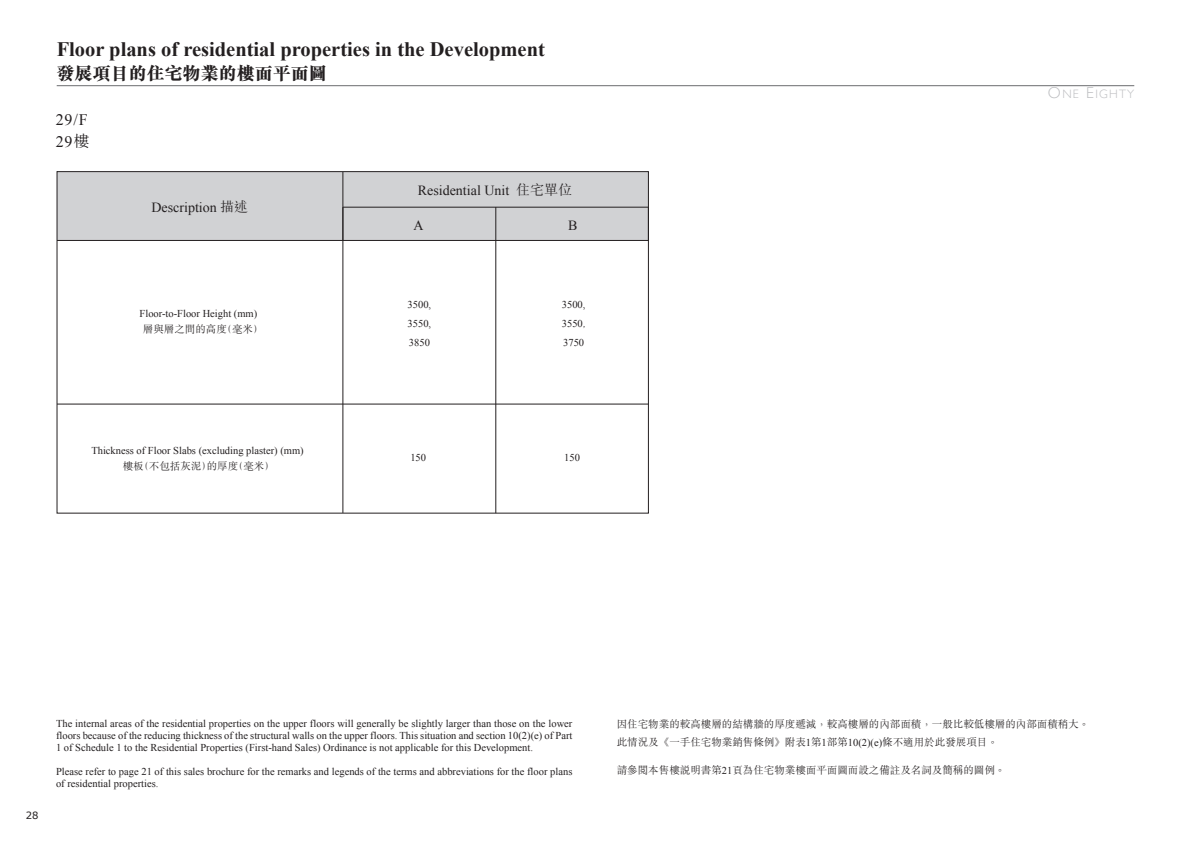
<style>
.page{position:relative;width:1191px;height:842px;background:#fff}
.page>*{position:absolute;margin:0;border:0;box-sizing:border-box;transform-origin:0 0}
.t1{font:700 20.5px "Times New Roman";color:#231f20}
.t2{font:800 18px "M Sung HK";color:#231f20}
.t3{font:16px/22px "Times New Roman";color:#231f20}
.t4{font:14px "Times New Roman";color:#231f20}
.t5{font:300 12.1px "Gill Sans";letter-spacing:.1em;color:#bcbdc0}
.t6{font:10.5px/19px "Times New Roman";color:#231f20;text-align:justify}
.t7{font:300 10.5px/18px "M Sung HK";color:#231f20}
.t8{font:10px "Verdana";color:#231f20}
.s1{font-family:"M Sung HK";font-weight:300}
.s2{font-family:"Adobe Ming Std";font-weight:300}
.s3{font-size:15.8px}
.s4{font-family:"Times New Roman";font-weight:400}
</style>
<div class="page">
<hr style="left:57px;top:85px;width:1077px;height:1px;background:#6c6d70">
<div style="left:57px;top:172px;width:591px;height:68px;background:#d1d2d4"></div>
<hr style="left:57px;top:240px;width:591px;height:1px;background:#231f20">
<hr style="left:342px;top:172px;width:1px;height:341px;background:#231f20">
<hr style="left:343px;top:207px;width:305px;height:1px;background:#231f20">
<hr style="left:57px;top:404px;width:591px;height:1px;background:#231f20">
<hr style="left:495px;top:207px;width:1px;height:306px;background:#231f20">
<h1 class="t1" style="left:57px;top:35px;width:490px">Floor plans of residential properties in the Development</h1>
<h2 class="t2" style="left:57px;top:61px;width:271px">發展項目的住宅物業的樓面平面圖</h2>
<h3 class="t3" style="left:56px;top:108px;width:35px">29/F<br>29<span class="s1">樓</span></h3>
<h3 class="t4" style="left:151px;top:198px;width:98px">Description <span class="s1">描述</span></h3>
<p class="t6" style="left:140px;top:304px;width:119px">Floor-to-Floor Height (mm)</p>
<p class="t7" style="left:143px;top:319px;width:122px">層與層之間的高度（毫米）</p>
<p class="t6" style="left:91px;top:440px;width:214px">Thickness of Floor Slabs (excluding plaster) (mm)</p>
<p class="t7" style="left:123px;top:456px;width:154px">樓板（不包括灰泥）的厚度（毫米）</p>
<h3 class="t4" style="left:418px;top:181px;width:156px">Residential Unit <span class="s1">住宅單位</span></h3>
<h3 class="t4" style="left:413px;top:216px;width:12px">A</h3>
<h3 class="t4" style="left:568px;top:216px;width:11px">B</h3>
<p class="t6" style="left:407px;top:295px;width:25px">3500, 3550, 3850</p>
<p class="t6" style="left:562px;top:295px;width:25px">3500, 3550<span class="s2">, </span>3750</p>
<p class="t6" style="left:410px;top:448px;width:17px">150</p>
<p class="t6" style="left:564px;top:448px;width:17px">150</p>
<p class="t5" style="left:1047px;top:87px;width:88px"><span class="s3">O</span>NE <span class="s3">E</span>IGHTY</p>
<p class="t8" style="left:26px;top:809px;width:14px">28</p>
<p class="t6" style="left:56px;top:718px;width:518px;line-height:12px">The internal areas of the residential properties on the upper floors will generally be slightly larger than those on the lower floors because of the reducing thickness of the structural walls on the upper floors. This situation and section 10(2)(e) of Part 1 of Schedule 1 to the Residential Properties (First-hand Sales) Ordinance is not applicable for this Development.</p>
<p class="t6" style="left:56px;top:766px;width:518px;line-height:12px">Please refer to page 21 of this sales brochure for the remarks and legends of the terms and abbreviations for the floor plans of residential properties.</p>
<p class="t7" style="left:617px;top:715px;width:474px">因住宅物業的較高樓層的結構牆的厚度遞減，較高樓層的內部面積，一般比較低樓層的內部面積稍大。此情況及《一手住宅物業銷售條例》附表<span class="s4">1</span>第<span class="s4">1</span>部第<span class="s4">10(2)(e)</span>條不適用於此發展項目。</p>
<p class="t7" style="left:617px;top:761px;width:390px">請參閱本售樓說明書第<span class="s4">21</span>頁為住宅物業樓面平面圖而設之備註及名詞及簡稱的圖例。</p>
</div>
